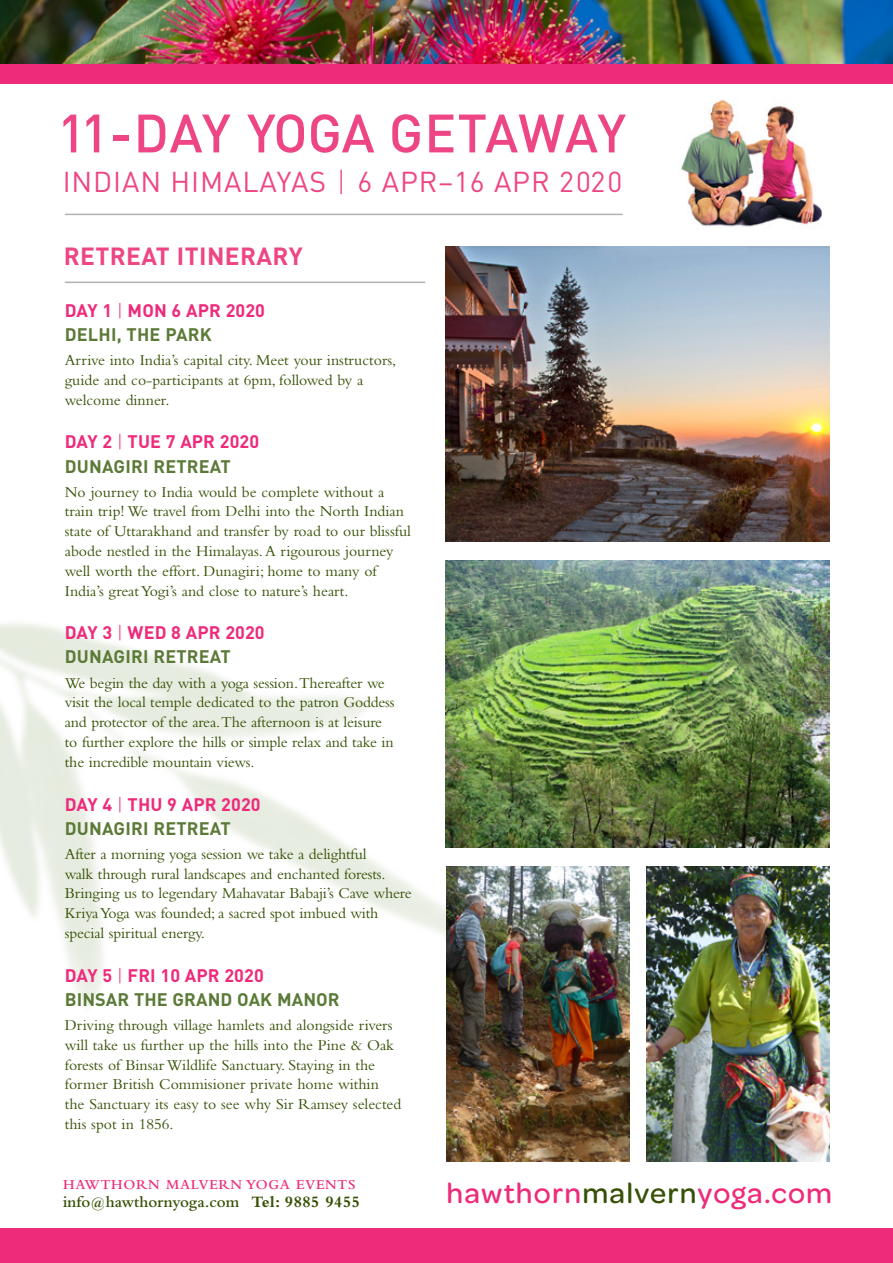
<style>
.page{position:relative;width:893px;height:1263px;background:#fff}
.page>*{position:absolute;margin:0;border:0;box-sizing:border-box;transform-origin:0 0}
.t1{font:500 53.1px "DIN";letter-spacing:-.005em;color:#ee4684}
.t2{font:500 29.85px "Omnes";letter-spacing:.04em;color:#ee2a7b}
.t3{font:28.5px "DIN";letter-spacing:.03em;color:#ee4684}
.t4{font:700 24.6px "DIN";color:#ee4684}
.t5{font:700 18px/24px "DIN";letter-spacing:.005em;color:#ee2a7b}
.t6{font:700 18px/24px "DIN";letter-spacing:.005em;color:#5b7a37}
.t7{font:600 16.5px "Bembo";color:#365005}
.t8{font:15.75px/19.8px "Bembo";color:#365005}
.t9{font:600 14.25px "Bembo";letter-spacing:.05em;color:#ee2a7b}
.s1{font-weight:300}
.s2{color:#5b7a37}
.s3{color:#ee2a7b}
.s4{font-weight:300;color:#ee2a7b}
.s5{font-weight:700}
.s6{color:#365005}
</style>
<div class="page">
<div style="left:0;top:0;width:893px;height:83px;background:#ee2a7b"></div>
<img style="left:0;top:0;width:893px;height:64px">
<hr style="left:65px;top:214px;width:557px;height:1px;background:#afb1b4">
<div style="left:0;top:1229px;width:893px;height:34px;background:#ee2a7b"></div>
<img style="left:681px;top:99px;width:141px;height:128px">
<img style="left:0;top:565px;width:520px;height:441px">
<img style="left:446px;top:867px;width:183px;height:294px">
<img style="left:646px;top:867px;width:183px;height:294px">
<img style="left:446px;top:246px;width:383px;height:295px">
<img style="left:446px;top:560px;width:383px;height:288px">
<hr style="left:65px;top:282px;width:360px;height:1px;background:#afb1b4">
<h1 class="t1" style="left:57px;top:99px;width:570px">11-DAY YOGA GETAWAY</h1>
<h3 class="t3" style="left:63px;top:164px;width:561px">IND IAN H IMALAYAS <span class="s1">|</span> 6 APR–16 APR 2020</h3>
<h3 class="t4" style="left:64px;top:240px;width:63px">RETREA</h3>
<h3 class="t4" style="left:156px;top:240px;width:147px">T ITI NERARY</h3>
<p class="t5" style="left:65px;top:298px;width:202px">DAY 1 <span class="s1">|</span> MON 6 APR 2020<br><span class="s2">DELHI , TH E PARK</span></p>
<p class="t8" style="left:65px;top:350px;width:333px">Arrive into India’s capital city. Meet your instructors, guide and co-participants at 6pm, followed by a welcome dinner.</p>
<p class="t5" style="left:65px;top:429px;width:196px">DAY 2 <span class="s1">|</span> TUE 7 APR 2020<br><span class="s2">DUNAGIRI RETREAT</span></p>
<p class="t8" style="left:65px;top:481px;width:348px">No journey to India would be complete without a train trip! We travel from Delhi into the North Indian state of Uttarakhand and transfer by road to our blissful abode nestled in the Himalayas. A rigourous journey well worth the effort. Dunagiri; home to many of India’s great Yogi’s and close to nature’s heart.</p>
<p class="t5" style="left:65px;top:620px;width:201px">DAY 3 <span class="s1">|</span> WED 8 APR 2020<br><span class="s2">DUNAGIRI RETREAT</span></p>
<p class="t8" style="left:65px;top:672px;width:331px">We begin the day with a yoga session. Thereafter we visit the local temple dedicated to the patron Goddess and protector of the area. The afternoon is at leisure to further explore the hills or simple relax and take in the incredible mountain views.</p>
<p class="t5" style="left:65px;top:791px;width:197px">DAY 4 <span class="s1">|</span> TH U 9 APR 2020<br><span class="s2">DUNAGIRI RETREAT</span></p>
<p class="t8" style="left:65px;top:844px;width:348px">After a morning yoga session we take a delightful<br>walk through rural landscapes and enchanted forests.<br>Bringing us to legendary Mahavatar Babaji’s Cave where Kriya Yoga was founded; a sacred spot imbued with special spiritual energy.</p>
<p class="t6" style="left:65px;top:962px;width:276px"><span class="s3">DAY 5</span> <span class="s4">|</span> <span class="s3">FRI 10 APR 2020<br></span>BI NSAR TH E GRAND OAK MANOR</p>
<p class="t8" style="left:65px;top:1015px;width:338px">Driving through village hamlets and alongside rivers will take us further up the hills into the Pine &amp; Oak forests of Binsar Wildlife Sanctuary. Staying in the former British Commisioner private home within the Sanctuary its easy to see why Sir Ramsey selected this spot in 1856.</p>
<p class="t9" style="left:63px;top:1177px;width:245px">Hawth orn Malvern Yoga EVENT</p>
<p class="t9" style="left:348px;top:1177px;width:9px">S</p>
<p class="t7" style="left:63px;top:1192px;width:298px">info@hawthornyoga.com <span class="s5">Tel: 9885 9455</span></p>
<h2 class="t2" style="left:446px;top:1176px;width:387px">hawthorn<span class="s6">malvern</span>yoga.com</h2>
</div>
